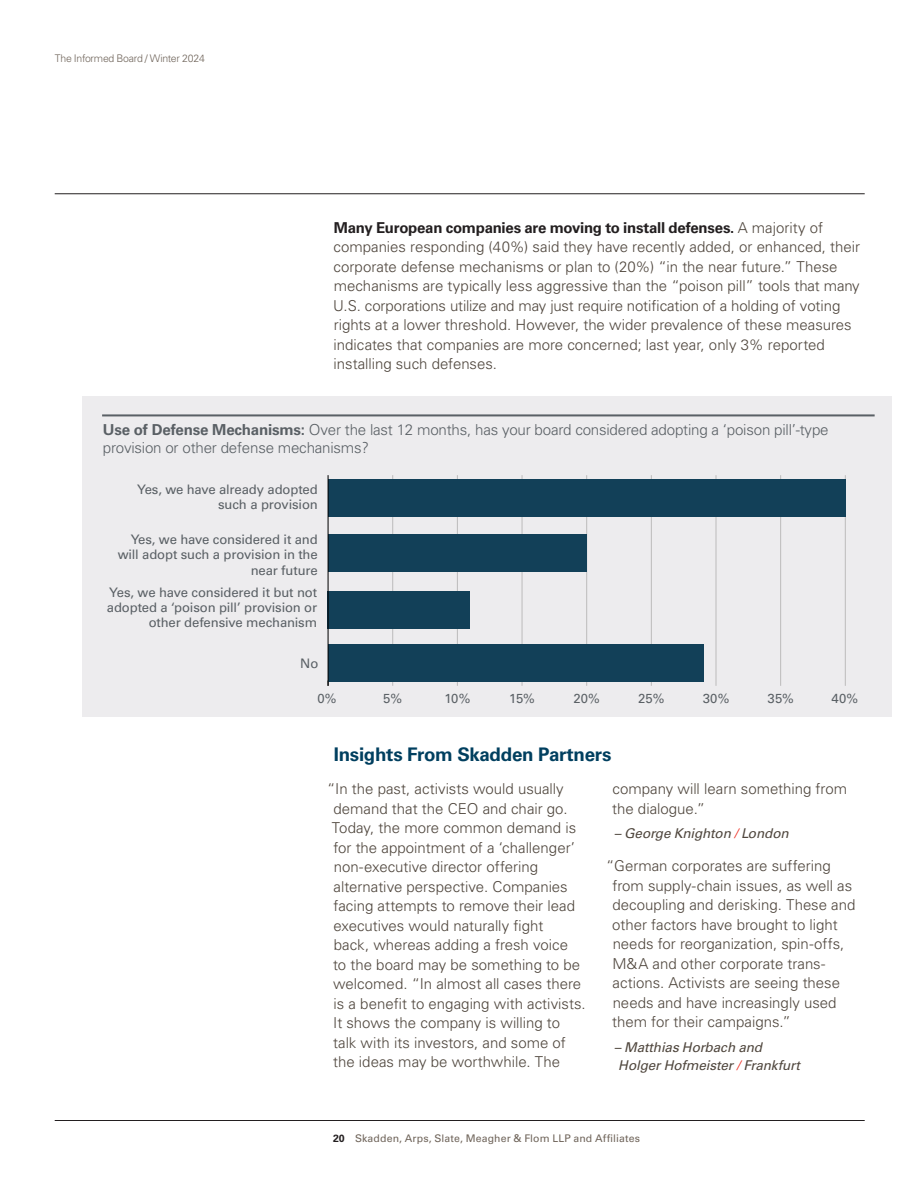
<style>
.page{position:relative;width:918px;height:1188px;background:#fff}
.page>*{position:absolute;margin:0;border:0;box-sizing:border-box;transform-origin:0 0}
.t1{font:700 18.75px "Univers LT Std";letter-spacing:-.015em;color:#003f5f}
.t2{font:300 15.15px/18.1px "Univers LT Std";letter-spacing:-.015em;color:#5a6065}
.t3{font:300 15px/19.5px "Univers LT Std";color:#4f463d}
.t4{font:italic 13.5px/18px "Univers LT Std";letter-spacing:-.01em;color:#4f463d}
.t5{font:13.05px/15.1px "Univers LT Std";letter-spacing:-.01em;color:#5a6065;text-align:right}
.t6{font:10.5px "Univers LT Std";letter-spacing:.01em;color:#6f645a}
.t7{font:300 10.5px "Univers LT Std";letter-spacing:-.025em;color:#6f645a}
.s1{font-weight:700;color:#231f20}
.s2{font-weight:700}
.s3{color:#ee2e22}
</style>
<div class="page">
<hr style="left:55px;top:1120px;width:810px;height:1px;background:#231f20">
<hr style="left:55px;top:194px;width:810px;height:1px;background:#231f20">
<div style="left:82px;top:397px;width:810px;height:320px;background:#edecee"></div>
<hr style="left:102px;top:414px;width:773px;height:2px;background:#5a6065">
<hr style="left:392px;top:475px;width:1px;height:211px;background:#bcbbbb">
<hr style="left:457px;top:475px;width:1px;height:211px;background:#bcbbbb">
<hr style="left:522px;top:475px;width:1px;height:211px;background:#bcbbbb">
<hr style="left:586px;top:475px;width:1px;height:211px;background:#bcbbbb">
<hr style="left:651px;top:475px;width:1px;height:211px;background:#bcbbbb">
<hr style="left:716px;top:475px;width:1px;height:211px;background:#bcbbbb">
<hr style="left:780px;top:475px;width:1px;height:211px;background:#bcbbbb">
<hr style="left:845px;top:475px;width:1px;height:211px;background:#bcbbbb">
<div style="left:328px;top:534px;width:259px;height:38px;background:#124058"></div>
<div style="left:328px;top:644px;width:375px;height:37px;background:#124058"></div>
<div style="left:328px;top:479px;width:517px;height:38px;background:#124058"></div>
<div style="left:327px;top:591px;width:143px;height:38px;background:#124058"></div>
<hr style="left:328px;top:475px;width:1px;height:211px;background:#000">
<p class="t7" style="left:55px;top:52px;width:152px">The Informed Board / Winter 2024</p>
<p class="t3" style="left:333px;top:218px;width:528px"><span class="s1">Many European companies are moving to install defenses.</span> A majority of companies responding (40%) said they have recently added, or enhanced, their corporate defense mechanisms or plan to (20%) “in the near future.” These mechanisms are typically less aggressive than the “poison pill” tools that many U.S. corporations utilize and may just require notification of a holding of voting rights at a lower threshold. However, the wider prevalence of these measures indicates that companies are more concerned; last year, only 3% reported installing such defenses.</p>
<p class="t2" style="left:103px;top:420px;width:727px"><span class="s2">Use of Defense Mechanisms:</span> Over the last 12 months, has your board considered adopting a ‘poison pill’-type provision or other defense mechanisms?</p>
<p class="t5" style="left:137px;top:482px;width:182px">Yes, we have already adopted such a provision</p>
<p class="t5" style="left:118px;top:532px;width:202px">Yes, we have considered it and will adopt such a provision in the near future</p>
<p class="t5" style="left:107px;top:585px;width:212px">Yes, we have considered it but not adopted a ‘poison pill’ provision or other defensive mechanism</p>
<p class="t5" style="left:300px;top:656px;width:20px">No</p>
<p class="t5" style="left:318px;top:691px;width:21px">0%</p>
<p class="t5" style="left:383px;top:691px;width:20px">5%</p>
<p class="t5" style="left:444px;top:691px;width:27px">10%</p>
<p class="t5" style="left:509px;top:691px;width:27px">15%</p>
<p class="t5" style="left:573px;top:691px;width:28px">20%</p>
<p class="t5" style="left:638px;top:691px;width:28px">25%</p>
<p class="t5" style="left:703px;top:691px;width:28px">30%</p>
<p class="t5" style="left:767px;top:691px;width:28px">35%</p>
<p class="t5" style="left:831px;top:691px;width:28px">40%</p>
<p class="t1" style="left:334px;top:744px;width:279px">Insights From Skadden Partners</p>
<p class="t3" style="left:332px;top:779px;width:255px;text-indent:-5px">“In the past, activists would usually demand that the CEO and chair go.<br>Today, the more common demand is for the appointment of a ‘challenger’ non-executive director offering alternative perspective. Companies facing attempts to remove their lead executives would naturally fight<br>back, whereas adding a fresh voice<br>to the board may be something to be welcomed. “In almost all cases there is a benefit to engaging with activists.<br>It shows the company is willing to talk with its investors, and some of the ideas may be worthwhile. The</p>
<p class="t3" style="left:612px;top:779px;width:236px">company will learn something from the dialogue.”</p>
<p class="t4" style="left:614px;top:825px;width:176px">– George Knighton <span class="s3">/</span> London</p>
<p class="t3" style="left:612px;top:856px;width:245px;text-indent:-6px">“German corporates are suffering from supply-chain issues, as well as decoupling and derisking. These and other factors have brought to light needs for reorganization, spin-offs, M&amp;A and other corporate trans&shy;actions. Activists are seeing these needs and have increasingly used them for their campaigns.”</p>
<p class="t4" style="left:618px;top:1039px;width:183px;text-indent:-4px">– Matthias Horbach and<br>Holger Hofmeister <span class="s3">/</span> Frankfurt</p>
<p class="t6" style="left:333px;top:1132px;width:309px"><span class="s1">20</span> Skadden, Arps, Slate, Meagher &amp; Flom LLP and Affiliates</p>
</div>
